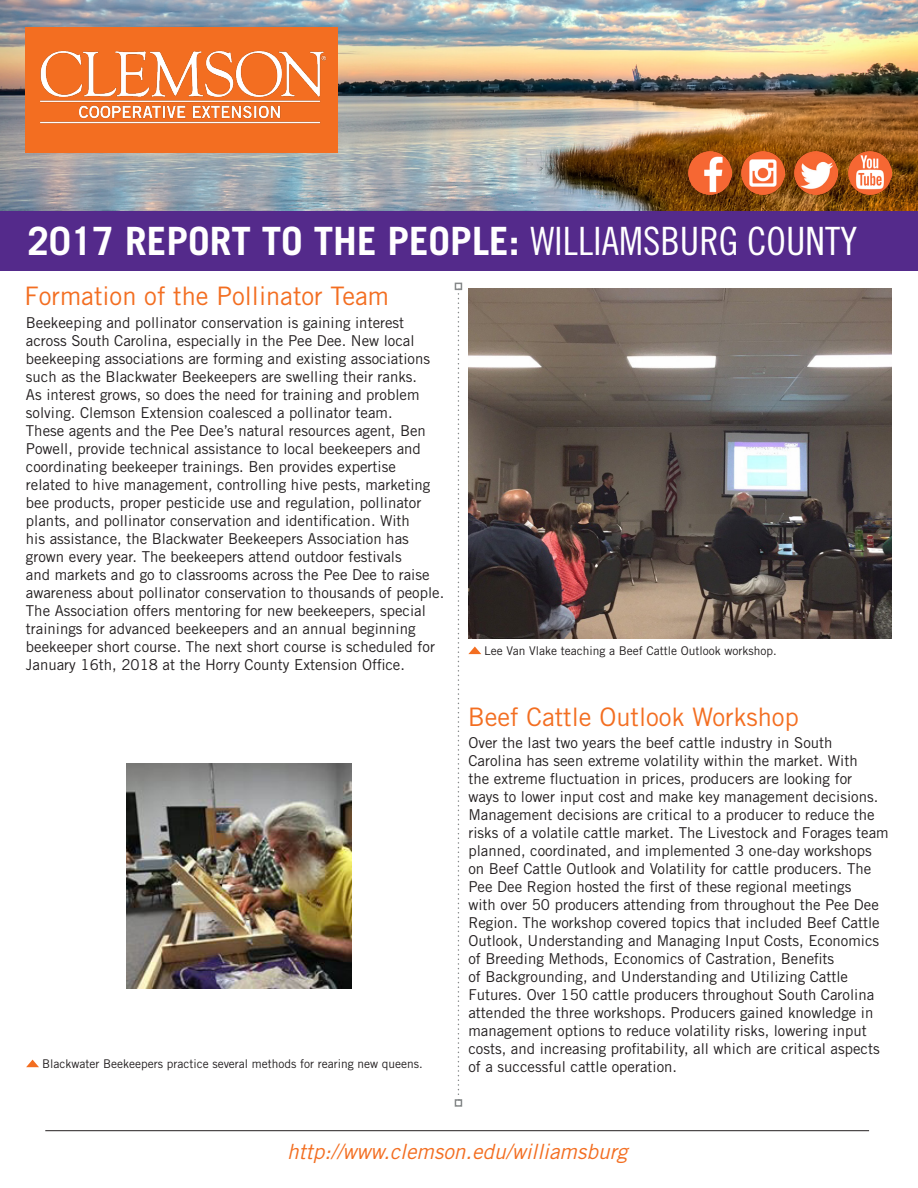
<style>
.page{position:relative;width:918px;height:1188px;background:#fff}
.page>*{position:absolute;margin:0;border:0;box-sizing:border-box;transform-origin:0 0}
.county_ALL_CAPS{font:700 39px "Trade Gothic LT Std";color:#fff}
.t1{font:25.5px "Trade Gothic LT Std";color:#f36e21}
.Paragraph_Style_1{font:italic 21px "Trade Gothic LT Std";color:#f36e21}
.t2{font:15px/18px "Trade Gothic LT Std";color:#231f20}
.t3{font:12px "Trade Gothic LT Std";color:#231f20}
.s1{font-family:"Trade Gothic LT Std Cn 18";font-weight:400}
</style>
<div class="page">
<img style="left:0;top:0;width:918px;height:212px">
<div style="left:25px;top:27px;width:312px;height:126px;background:#f36e21"></div>
<img style="left:40px;top:51px;width:286px;height:73px">
<div style="left:1px;top:212px;width:917px;height:59px;background:#542a8b"></div>
<svg style="left:458px;top:290px;width:1px;height:805px"></svg>
<div style="left:455px;top:283px;width:7px;height:7px;border:2px solid #86898a"></div>
<div style="left:455px;top:1099px;width:7px;height:8px;border:2px solid #86898a"></div>
<img style="left:469px;top:288px;width:422px;height:351px">
<hr style="left:45px;top:1130px;width:824px;height:1px;background:#231f20">
<img style="left:689px;top:151px;width:43px;height:43px">
<img style="left:741px;top:151px;width:43px;height:43px">
<img style="left:795px;top:151px;width:43px;height:43px">
<img style="left:849px;top:151px;width:42px;height:43px">
<img style="left:126px;top:764px;width:225px;height:225px">
<svg style="left:468px;top:646px;width:13px;height:8px"></svg>
<svg style="left:26px;top:1060px;width:13px;height:7px"></svg>
<p class="county_ALL_CAPS" style="left:28px;top:217px;width:831px">2017 REPORT TO THE PEOPLE: <span class="s1">WILLIAMSBURG COUNTY</span></p>
<p class="t1" style="left:25px;top:280px;width:366px">Formation of the Pollinator Team</p>
<p class="t2" style="left:26px;top:313px;width:420px">Beekeeping and pollinator conservation is gaining interest across South Carolina, especially in the Pee Dee. New local beekeeping associations are forming and existing associations such as the Blackwater Beekeepers are swelling their ranks.<br>As interest grows, so does the need for training and problem solving. Clemson Extension coalesced a pollinator team.<br>These agents and the Pee Dee’s natural resources agent, Ben Powell, provide technical assistance to local beekeepers and coordinating beekeeper trainings. Ben provides expertise related to hive management, controlling hive pests, marketing bee products, proper pesticide use and regulation, pollinator plants, and pollinator conservation and identification. With<br>his assistance, the Blackwater Beekeepers Association has grown every year. The beekeepers attend outdoor festivals<br>and markets and go to classrooms across the Pee Dee to raise awareness about pollinator conservation to thousands of people.<br>The Association offers mentoring for new beekeepers, special trainings for advanced beekeepers and an annual beginning beekeeper short course. The next short course is scheduled for January 16th, 2018 at the Horry County Extension Office.</p>
<p class="t3" style="left:42px;top:1057px;width:382px">Blackwater Beekeepers practice several methods for rearing new queens.</p>
<p class="t3" style="left:484px;top:644px;width:294px">Lee Van Vlake teaching a Beef Cattle Outlook workshop.</p>
<p class="t1" style="left:468px;top:702px;width:333px">Beef Cattle Outlook Workshop</p>
<p class="t2" style="left:468px;top:733px;width:422px">Over the last two years the beef cattle industry in South Carolina has seen extreme volatility within the market. With<br>the extreme fluctuation in prices, producers are looking for<br>ways to lower input cost and make key management decisions.<br>Management decisions are critical to a producer to reduce the risks of a volatile cattle market. The Livestock and Forages team planned, coordinated, and implemented 3 one-day workshops on Beef Cattle Outlook and Volatility for cattle producers. The Pee Dee Region hosted the first of these regional meetings<br>with over 50 producers attending from throughout the Pee Dee Region. The workshop covered topics that included Beef Cattle Outlook, Understanding and Managing Input Costs, Economics of Breeding Methods, Economics of Castration, Benefits<br>of Backgrounding, and Understanding and Utilizing Cattle Futures. Over 150 cattle producers throughout South Carolina attended the three workshops. Producers gained knowledge in management options to reduce volatility risks, lowering input costs, and increasing profitability, all which are critical aspects of a successful cattle operation.</p>
<p class="Paragraph_Style_1" style="left:287px;top:1139px;width:342px">http://www.clemson.edu/williamsburg</p>
</div>
